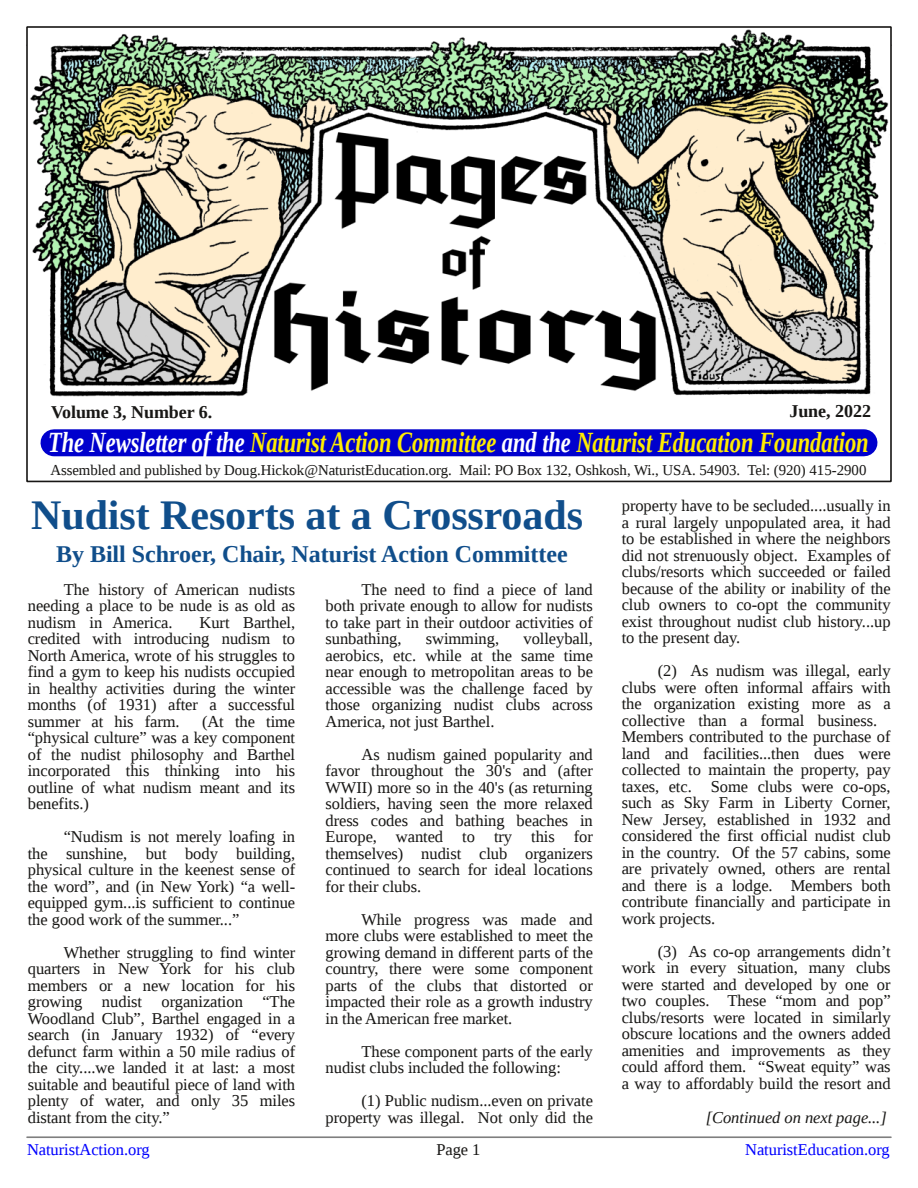
<style>
.page{position:relative;width:918px;height:1188px;background:#fff}
.page>*{position:absolute;margin:0;border:0;box-sizing:border-box;transform-origin:0 0}
.t1{font:700 42px "Liberation Serif";color:#104e8b}
.t2{font:italic 700 29.25px "Liberation Serif";letter-spacing:-.005em;color:#ffed00;scale:.77 1}
.t3{font:700 24px "Liberation Serif";color:#104e8b}
.t4{font:700 18px "Liberation Serif";letter-spacing:-.005em;color:#181715}
.t5{font:16.5px/16.5px "Liberation Serif";letter-spacing:-.005em;color:#181715;text-align:justify}
.t6{font:16.5px "Liberation Serif";letter-spacing:-.005em;color:#00f}
.t7{font:italic 16.5px "Liberation Serif";color:#181715}
.t8{font:15px "Liberation Serif";color:#181715}
.s1{color:#fff}
</style>
<div class="page">
<hr style="left:27px;top:1136px;width:864px;height:2px;background:#7f7f7f">
<img style="left:30px;top:29px;width:859px;height:368px">
<div style="left:54px;top:429px;width:810px;height:27px;background:#0000cd"></div>
<p class="t4" style="left:51px;top:402px;width:163px">Volume 3, Number 6.</p>
<p class="t4" style="left:789px;top:401px;width:83px">June, 2022</p>
<h2 class="t2" style="left:48px;top:426px;width:1067px"><span class="s1">The Newsletter of the</span> Naturist Action Committee <span class="s1">and the</span> Naturist Education Foundation</h2>
<p class="t8" style="left:50px;top:461px;width:818px">Assembled and published by Doug.Hickok@NaturistEducation.org. Mail: PO Box 132, Oshkosh, Wi., USA. 54903. Tel: (920) 415-2900</p>
<h1 class="t1" style="left:31px;top:492px;width:553px">Nudist Resorts at a Crossroads</h1>
<h3 class="t3" style="left:56px;top:540px;width:513px">By Bill Schroer, Chair, Naturist Action Committee</h3>
<p class="t5" style="left:326px;top:581px;width:269px;text-indent:36px">The need to find a piece of land both private enough to allow for nudists to take part in their outdoor activities of sunbathing,</p>
<p class="t5" style="left:28px;top:581px;width:269px;text-indent:36px">The history of American nudists needing a place to be nude is as old as nudism in America.</p>
<p class="t5" style="left:28px;top:614px;width:269px;text-indent:172px">Kurt Barthel, credited with introducing nudism to North America, wrote of his struggles to find a gym to keep his nudists occupied in healthy activities during the winter months (of 1931) after a successful summer at his farm.</p>
<p class="t5" style="left:326px;top:631px;width:269px;text-indent:198px">volleyball, aerobics, etc. while at the same time near enough to metropolitan areas to be accessible was the challenge faced by those organizing nudist clubs across America, not just Barthel.</p>
<p class="t5" style="left:326px;top:746px;width:269px;text-indent:36px">As nudism gained popularity and favor throughout the 30's and (after WWII) more so in the 40's (as returning soldiers, having seen the more relaxed dress codes and bathing beaches in Europe, wanted to try this for themselves) nudist club organizers continued to search for ideal locations for their clubs.</p>
<p class="t5" style="left:326px;top:911px;width:269px;text-indent:36px">While progress was made and more clubs were established to meet the growing demand in different parts of the country, there were some component parts of the clubs that distorted or impacted their role as a growth industry in the American free market.</p>
<p class="t5" style="left:326px;top:1043px;width:269px;text-indent:36px">These component parts of the early nudist clubs included the following:</p>
<p class="t5" style="left:326px;top:1093px;width:269px;text-align:right">(1) Public nudism...even on private property was illegal. Not only did the</p>
<p class="t5" style="left:426px;top:631px;width:75px">swimming,</p>
<p class="t5" style="left:28px;top:713px;width:269px;text-indent:174px">(At the time “physical culture” was a key component of the nudist philosophy and Barthel incorporated this thinking into his outline of what nudism meant and its benefits.)</p>
<p class="t5" style="left:28px;top:829px;width:269px;text-indent:36px">“Nudism is not merely loafing in the sunshine, but body building, physical culture in the keenest sense of the word”, and (in New York) “a well&shy;equipped gym...is sufficient to continue the good work of the summer...”</p>
<p class="t5" style="left:28px;top:944px;width:269px;text-indent:36px">Whether struggling to find winter quarters in New York for his club members or a new location for his growing nudist organization “The Woodland Club”, Barthel engaged in a search (in January 1932) of “every defunct farm within a 50 mile radius of the city....we landed it at last: a most suitable and beautiful piece of land with plenty of water, and only 35 miles distant from the city.”</p>
<p class="t5" style="left:622px;top:498px;width:270px">property have to be secluded....usually in a rural largely unpopulated area, it had to be established in where the neighbors did not strenuously object. Examples of clubs/resorts which succeeded or failed because of the ability or inability of the club owners to co-opt the community exist throughout nudist club history...up to the present day.</p>
<p class="t5" style="left:622px;top:663px;width:270px;text-align:left;text-indent:36px">(2) As nudism was illegal, early clubs were often informal affairs with the organization existing more as a collective than a formal business.<br>Members contributed to the purchase of land and facilities...then dues were collected to maintain the property, pay taxes, etc. Some clubs were co-ops, such as Sky Farm in Liberty Corner, New Jersey, established in 1932 and considered the first official nudist club in the country. Of the 57 cabins, some are privately owned, others are rental and there is a lodge. Members both contribute financially and participate in work projects.</p>
<p class="t5" style="left:622px;top:943px;width:270px;text-indent:36px">(3) As co-op arrangements didn’t work in every situation, many clubs were started and developed by one or two couples. These “mom and pop” clubs/resorts were located in similarly obscure locations and the owners added amenities and improvements as they could afford them. “Sweat equity” was a way to affordably build the resort and</p>
<p class="t7" style="left:706px;top:1109px;width:183px">[Continued on next page...]</p>
<p class="t6" style="left:27px;top:1140px;width:124px">NaturistAction.org</p>
<p class="t6" style="left:745px;top:1140px;width:146px">NaturistEducation.org</p>
<p class="t5" style="left:436px;top:1141px;width:46px">Page 1</p>
</div>
